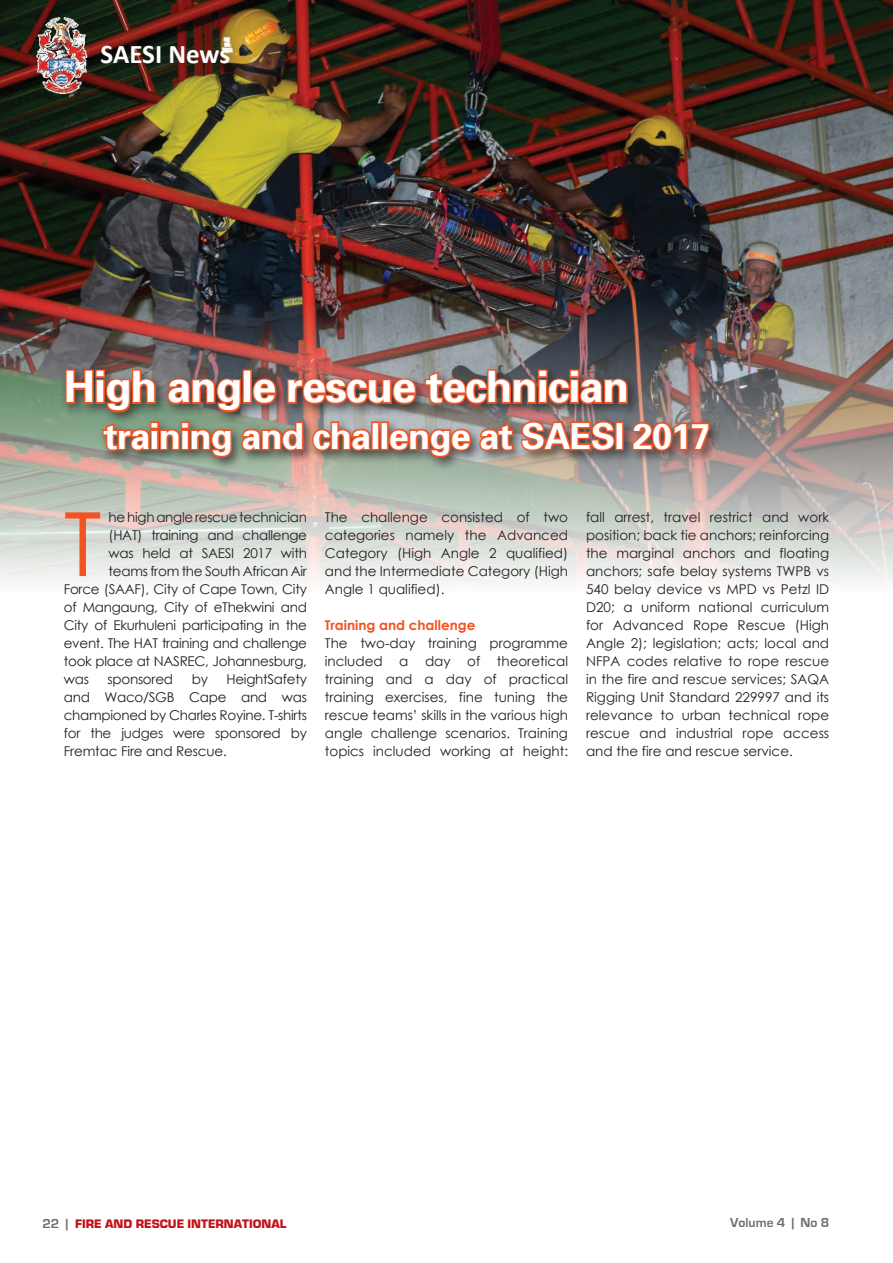
<style>
.page{position:relative;width:893px;height:1263px;background:#fff}
.page>*{position:absolute;margin:0;border:0;box-sizing:border-box;transform-origin:0 0}
.t1{font:88.65px "Century Gothic";color:#f15322}
.t2{font:700 43.5px "Univers 65";letter-spacing:-.025em;color:#fff}
.t3{font:700 36px "Univers 65";letter-spacing:-.02em;color:#fff}
.t4{font:700 27px "Calibri";letter-spacing:-.005em;color:#fff}
.t5{font:13.5px/18px "Century Gothic";letter-spacing:-.02em;color:#231f20;text-align:justify}
.t6{font:700 13.5px "Century Gothic";color:#f15322}
.t7{font:700 13.5px "Eurostile";color:#6c6d70}
.t8{font:900 12.75px "Eurostile";color:#c4121a}
.s1{font-weight:700;font-size:13.5px;color:#6c6d70}
</style>
<div class="page">
<img style="left:0;top:0;width:893px;height:582px">
<img style="left:35px;top:16px;width:54px;height:79px">
<div style="left:60px;top:364px;width:662px;height:107px;background:#231f20;opacity:.7"></div>
<svg style="left:64px;top:368px;width:93px;height:46px;background:#966047"></svg>
<svg style="left:165px;top:376px;width:78px;height:38px;background:#995943"></svg>
<div style="left:242px;top:369px;width:10px;height:35px;border:3px solid #f15322"></div>
<svg style="left:251px;top:377px;width:27px;height:29px"></svg>
<svg style="left:285px;top:368px;width:344px;height:39px;background:#9f5745"></svg>
<svg style="left:101px;top:420px;width:271px;height:39px;background:#a87256"></svg>
<div style="left:371px;top:421px;width:9px;height:29px;border:3px solid #f15322"></div>
<div style="left:380px;top:421px;width:9px;height:29px;border:3px solid #f15322"></div>
<svg style="left:387px;top:419px;width:229px;height:40px;background:#af715d"></svg>
<div style="left:615px;top:421px;width:9px;height:29px;border:3px solid #f15322"></div>
<svg style="left:631px;top:420px;width:80px;height:32px;background:#b55f47"></svg>
<h3 class="t4" style="left:101px;top:35px;width:131px">SAESI News</h3>
<h2 class="t2" style="left:64px;top:359px;width:567px">High angle rescue technician</h2>
<h3 class="t3" style="left:104px;top:413px;width:609px">training and challenge at SAESI 2017</h3>
<h1 class="t1" style="left:64px;top:482px;width:39px">T</h1>
<p class="t5" style="left:109px;top:508px;width:200px">he high angle rescue technician</p>
<p class="t5" style="left:109px;top:526px;width:200px">(HAT) training and challenge</p>
<p class="t5" style="left:109px;top:544px;width:200px">was held at SAESI 2017 with</p>
<p class="t5" style="left:109px;top:562px;width:200px">teams from the South African Air</p>
<p class="t5" style="left:64px;top:580px;width:245px">Force (SAAF), City of Cape Town, City</p>
<p class="t5" style="left:64px;top:598px;width:245px">of Mangaung, City of eThekwini and</p>
<p class="t5" style="left:64px;top:616px;width:245px">City of Ekurhuleni participating in the</p>
<p class="t5" style="left:64px;top:634px;width:245px">event. The HAT training and challenge</p>
<p class="t5" style="left:64px;top:652px;width:245px">took place at NASREC, Johannesburg,</p>
<p class="t5" style="left:64px;top:670px;width:27px">was</p>
<p class="t5" style="left:108px;top:670px;width:67px">sponsored</p>
<p class="t5" style="left:192px;top:670px;width:18px">by</p>
<p class="t5" style="left:64px;top:670px;width:245px;text-indent:163px">HeightSafety and Waco/SGB Cape and was championed by Charles Royine. T-shirts for the judges were sponsored by Fremtac Fire and Rescue.</p>
<p class="t5" style="left:325px;top:508px;width:245px">The challenge consisted of two categories namely the Advanced Category (High Angle 2 qualified) and the Intermediate Category (High Angle 1 qualified).</p>
<p class="t6" style="left:325px;top:615px;width:152px">Training and challenge</p>
<p class="t5" style="left:325px;top:634px;width:245px">The two-day training programme included a day of theoretical training and a day of practical training exercises, fine tuning the rescue teams’ skills in the various high angle challenge scenarios. Training topics included working at height:</p>
<p class="t5" style="left:586px;top:508px;width:245px">fall arrest, travel restrict and work position; back tie anchors; reinforcing the marginal anchors and floating anchors; safe belay systems TWPB vs 540 belay device vs MPD vs Petzl ID D20; a uniform national curriculum for Advanced Rope Rescue (High Angle 2); legislation; acts; local and NFPA codes relative to rope rescue in the fire and rescue services; SAQA Rigging Unit Standard 229997 and its relevance to urban technical rope rescue and industrial rope access and the fire and rescue service.</p>
<p class="t8" style="left:43px;top:1217px;width:245px"><span class="s1">22 |</span> FIRE AND RESCUE INTERNATIONAL</p>
<p class="t7" style="left:730px;top:1215px;width:100px">Volume 4 | No 8</p>
</div>
